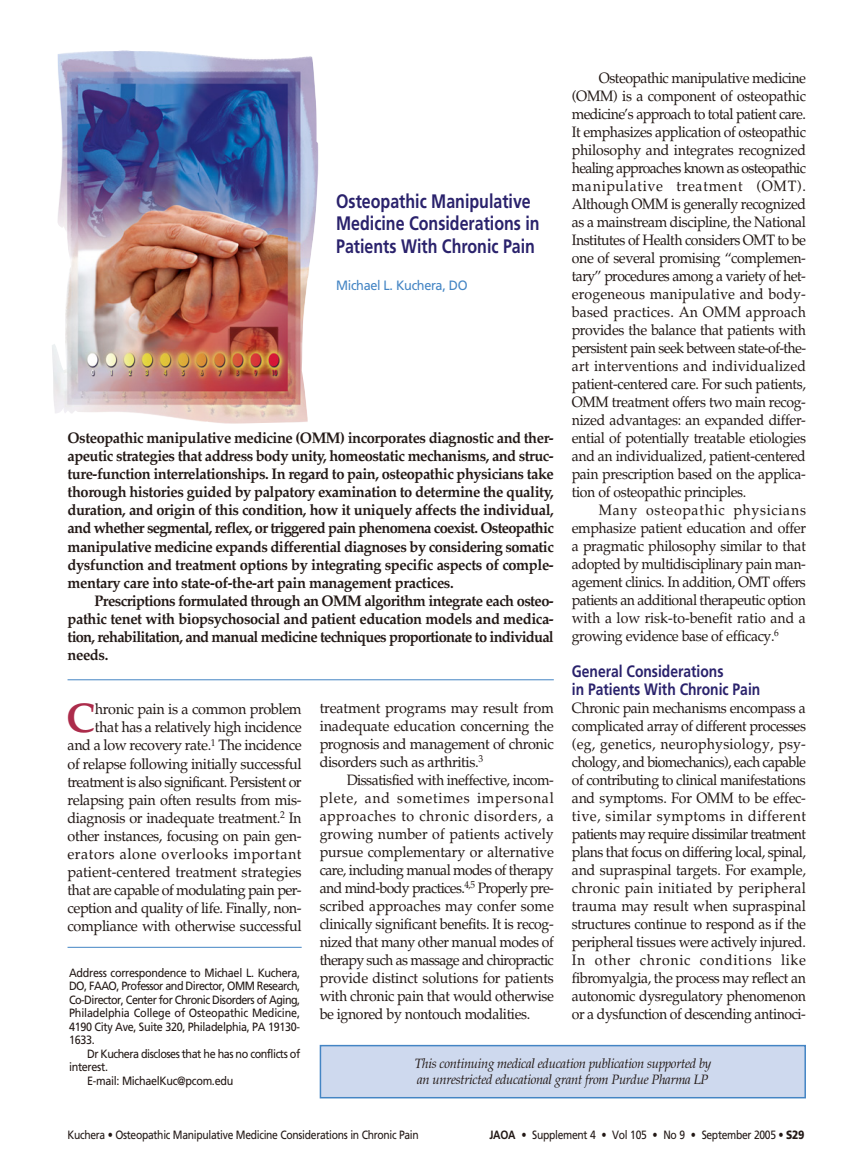
<style>
.page{position:relative;width:851px;height:1175px;background:#fff}
.page>*{position:absolute;margin:0;border:0;box-sizing:border-box;transform-origin:0 0}
.t1{font:700 41.55px "Palatino";color:#ac2c4b;scale:.96 1}
.t2{font:700 19.5px/22.5px "Frutiger";color:#2a226c;scale:.82 1}
.t3{font:700 16.5px/18px "Frutiger";color:#2a226c;scale:.84 1}
.t4{font:700 15.3px/18px "Palatino";letter-spacing:-.025em;color:#231916;text-align:justify;scale:.95 1}
.t5{font:15px/18px "Palatino";letter-spacing:-.025em;color:#231916;text-align:justify;scale:.94 1}
.t6{font:15px/18px "Palatino";letter-spacing:-.025em;color:#231916;text-align:right;scale:.96 1}
.t7{font:italic 13.5px/16.5px "Palatino";letter-spacing:-.025em;color:#231916;scale:.96 1}
.t8{font:13.5px "Frutiger";letter-spacing:-.03em;color:#4485c4;scale:.94 1}
.t9{font:12px/13.5px "Frutiger";letter-spacing:-.03em;color:#231916;text-align:justify;scale:.9 1}
.t10{font:12px "Frutiger";letter-spacing:-.03em;color:#231916;scale:.86 1}
.s1{font-weight:700}
.s2{font-weight:900}
</style>
<div class="page">
<img style="left:52px;top:50px;width:267px;height:374px">
<hr style="left:68px;top:679px;width:486px;height:1px;background:#4485c4">
<hr style="left:68px;top:946px;width:234px;height:1px;background:#4485c4">
<div style="left:320px;top:1045px;width:485px;height:52px;background:#ced9ee"></div>
<div style="left:320px;top:1044px;width:486px;height:54px;border:2px solid #4485c4"></div>
<p class="t5" style="left:571px;top:71px;width:251px;text-indent:27px">Osteopathic manipulative medicine (OMM) is a component of osteopathic medicine’s approach to total patient care.<br>It emphasizes application of osteopathic philosophy and integrates recognized healing approaches known as osteopathic manipulative treatment (OMT).<br>Although OMM is generally recognized as a mainstream discipline, the National Institutes of Health considers OMT to be one of several promising “complemen&shy;tary” procedures among a variety of het&shy;erogeneous manipulative and body&shy;based practices. An OMM approach provides the balance that patients with persistent pain seek between state-of-the&shy;art interventions and individualized patient-centered care. For such patients, OMM treatment offers two main recog&shy;nized advantages: an expanded differ&shy;ential of potentially treatable etiologies and an individualized, patient-centered pain prescription based on the applica&shy;tion of osteopathic principles.</p>
<p class="t5" style="left:571px;top:503px;width:250px;text-indent:27px">Many osteopathic physicians emphasize patient education and offer a pragmatic philosophy similar to that adopted by multidisciplinary pain man&shy;agement clinics. In addition, OMT offers patients an additional therapeutic option with a low risk-to-benefit ratio and a growing evidence base of efficacy.<sup>6</sup></p>
<p class="t3" style="left:572px;top:664px;width:226px">General Considerations<br>in Patients With Chronic Pain</p>
<p class="t5" style="left:572px;top:701px;width:250px">Chronic pain mechanisms encompass a complicated array of different processes (eg, genetics, neurophysiology, psy&shy;chology, and biomechanics), each capable of contributing to clinical manifestations and symptoms. For OMM to be effec&shy;tive, similar symptoms in different patients may require dissimilar treatment plans that focus on differing local, spinal, and supraspinal targets. For example, chronic pain initiated by peripheral trauma may result when supraspinal structures continue to respond as if the peripheral tissues were actively injured.<br>In other chronic conditions like fibromyalgia, the process may reflect an autonomic dysregulatory phenomenon or a dysfunction of descending antinoci-</p>
<h2 class="t2" style="left:336px;top:191px;width:250px">Osteopathic Manipulative<br>Medicine Considerations in<br>Patients With Chronic Pain</h2>
<p class="t8" style="left:336px;top:280px;width:141px">Michael L. Kuchera, DO</p>
<p class="t4" style="left:68px;top:431px;width:513px">Osteopathic manipulative medicine (OMM) incorporates diagnostic and ther&shy;apeutic strategies that address body unity, homeostatic mechanisms, and struc&shy;ture-function interrelationships. In regard to pain, osteopathic physicians take thorough histories guided by palpatory examination to determine the quality, duration, and origin of this condition, how it uniquely affects the individual, and whether segmental, reflex, or triggered pain phenomena coexist. Osteopathic manipulative medicine expands differential diagnoses by considering somatic dysfunction and treatment options by integrating specific aspects of comple&shy;mentary care into state-of-the-art pain management practices.</p>
<p class="t4" style="left:68px;top:593px;width:513px;text-indent:27px">Prescriptions formulated through an OMM algorithm integrate each osteo&shy;pathic tenet with biopsychosocial and patient education models and medica&shy;tion, rehabilitation, and manual medicine techniques proportionate to individual needs.</p>
<p class="t6" style="left:67px;top:702px;width:245px">hronic pain is a common problem that has a relatively high incidence<br>and a low recovery rate.<sup>1</sup> The incidence of relapse following initially successful treatment is also significant. Persistent or relapsing pain often results from mis&shy;diagnosis or inadequate treatment.<sup>2</sup> In other instances, focusing on pain gen&shy;erators alone overlooks important patient-centered treatment strategies that are capable of modulating pain per&shy;ception and quality of life. Finally, non&shy;compliance with otherwise successful</p>
<p class="t6" style="left:319px;top:701px;width:245px;text-align:justify">treatment programs may result from inadequate education concerning the prognosis and management of chronic disorders such as arthritis.<sup>3</sup></p>
<h1 class="t1" style="left:66px;top:702px;width:31px">C</h1>
<p class="t5" style="left:319px;top:773px;width:250px;text-indent:27px">Dissatisfied with ineffective, incom&shy;plete, and sometimes impersonal approaches to chronic disorders, a growing number of patients actively pursue complementary or alternative care, including manual modes of therapy and mind-body practices.<sup>4,5</sup> Properly pre&shy;scribed approaches may confer some clinically significant benefits. It is recog&shy;nized that many other manual modes of therapy such as massage and chiropractic provide distinct solutions for patients with chronic pain that would otherwise be ignored by nontouch modalities.</p>
<p class="t9" style="left:69px;top:967px;width:258px">Address correspondence to Michael L. Kuchera, DO, FAAO, Professor and Director, OMM Research, Co-Director, Center for Chronic Disorders of Aging, Philadelphia College of Osteopathic Medicine, 4190 City Ave, Suite 320, Philadelphia, PA 19130- 1633.</p>
<p class="t9" style="left:87px;top:1048px;width:238px">Dr Kuchera discloses that he has no conflicts of</p>
<p class="t9" style="left:69px;top:1061px;width:45px">interest.</p>
<p class="t9" style="left:87px;top:1075px;width:164px">E-mail: MichaelKuc@pcom.edu</p>
<p class="t7" style="left:414px;top:1056px;width:310px">This continuing medical education publication supported by an unrestricted educational grant from Purdue Pharma LP</p>
<p class="t10" style="left:67px;top:1130px;width:410px">Kuchera • Osteopathic Manipulative Medicine Considerations in Chronic Pain</p>
<p class="t10" style="left:489px;top:1130px;width:367px"><span class="s1">JAOA</span> <span class="s2">•</span> Supplement 4 <span class="s2">•</span> Vol 105 <span class="s2">•</span> No 9 <span class="s2">•</span> September 2005 • <span class="s2">S29</span></p>
</div>
